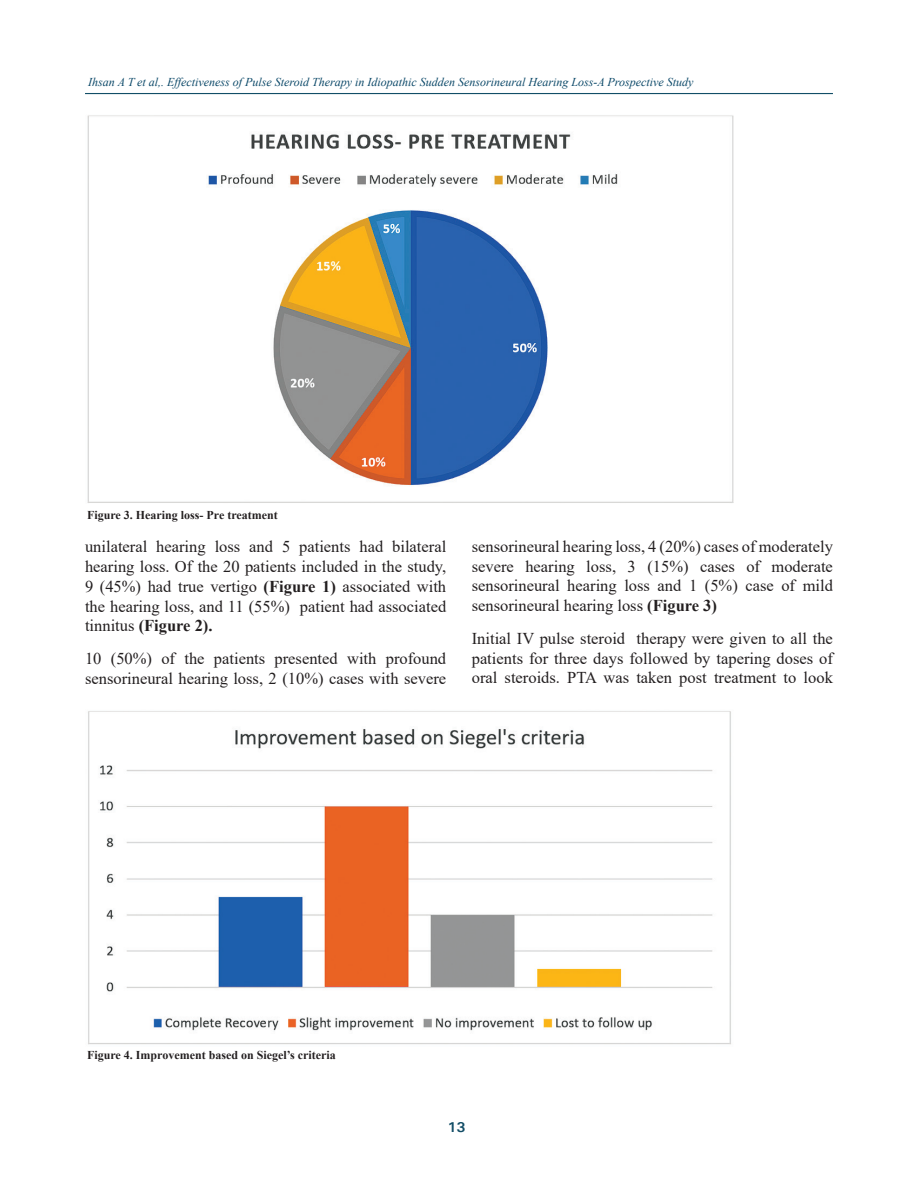
<style>
.page{position:relative;width:918px;height:1188px;background:#fff}
.page>*{position:absolute;margin:0;border:0;box-sizing:border-box;transform-origin:0 0}
.J_Para_2_ENT{font:16.5px/19.8px "Times New Roman";color:#231f20;text-align:justify}
.t1{font:700 14.25px "Univers";color:#124d66}
.t2{font:italic 12px "Times New Roman";color:#0c4969}
.Para_1{font:700 12px "Times New Roman";color:#231f20}
.s1{font-weight:700}
</style>
<div class="page">
<hr style="left:85px;top:93px;width:748px;height:1px;background:#124e67">
<img style="left:87px;top:115px;width:647px;height:388px">
<img style="left:88px;top:711px;width:643px;height:334px">
<p class="t2" style="left:88px;top:74px;width:607px">Ihsan A T et al,. Effectiveness of Pulse Steroid Therapy in Idiopathic Sudden Sensorineural Hearing Loss-A Prospective Study</p>
<p class="Para_1" style="left:87px;top:506px;width:192px">Figure 3. Hearing loss- Pre treatment</p>
<p class="J_Para_2_ENT" style="left:85px;top:536px;width:363px">unilateral hearing loss and 5 patients had bilateral hearing loss. Of the 20 patients included in the study, 9 (45%) had true vertigo <span class="s1">(Figure 1)</span> associated with the hearing loss, and 11 (55%) patient had associated tinnitus <span class="s1">(Figure 2).</span></p>
<p class="J_Para_2_ENT" style="left:85px;top:648px;width:363px">10 (50%) of the patients presented with profound sensorineural hearing loss, 2 (10%) cases with severe</p>
<p class="J_Para_2_ENT" style="left:472px;top:536px;width:363px">sensorineural hearing loss, 4 (20%) cases of moderately severe hearing loss, 3 (15%) cases of moderate sensorineural hearing loss and 1 (5%) case of mild sensorineural hearing loss <span class="s1">(Figure 3)</span></p>
<p class="J_Para_2_ENT" style="left:472px;top:628px;width:363px">Initial IV pulse steroid therapy were given to all the patients for three days followed by tapering doses of oral steroids. PTA was taken post treatment to look</p>
<p class="Para_1" style="left:87px;top:1046px;width:250px">Figure 4. Improvement based on Siegel’s criteria</p>
<p class="t1" style="left:448px;top:1118px;width:19px">13</p>
</div>
